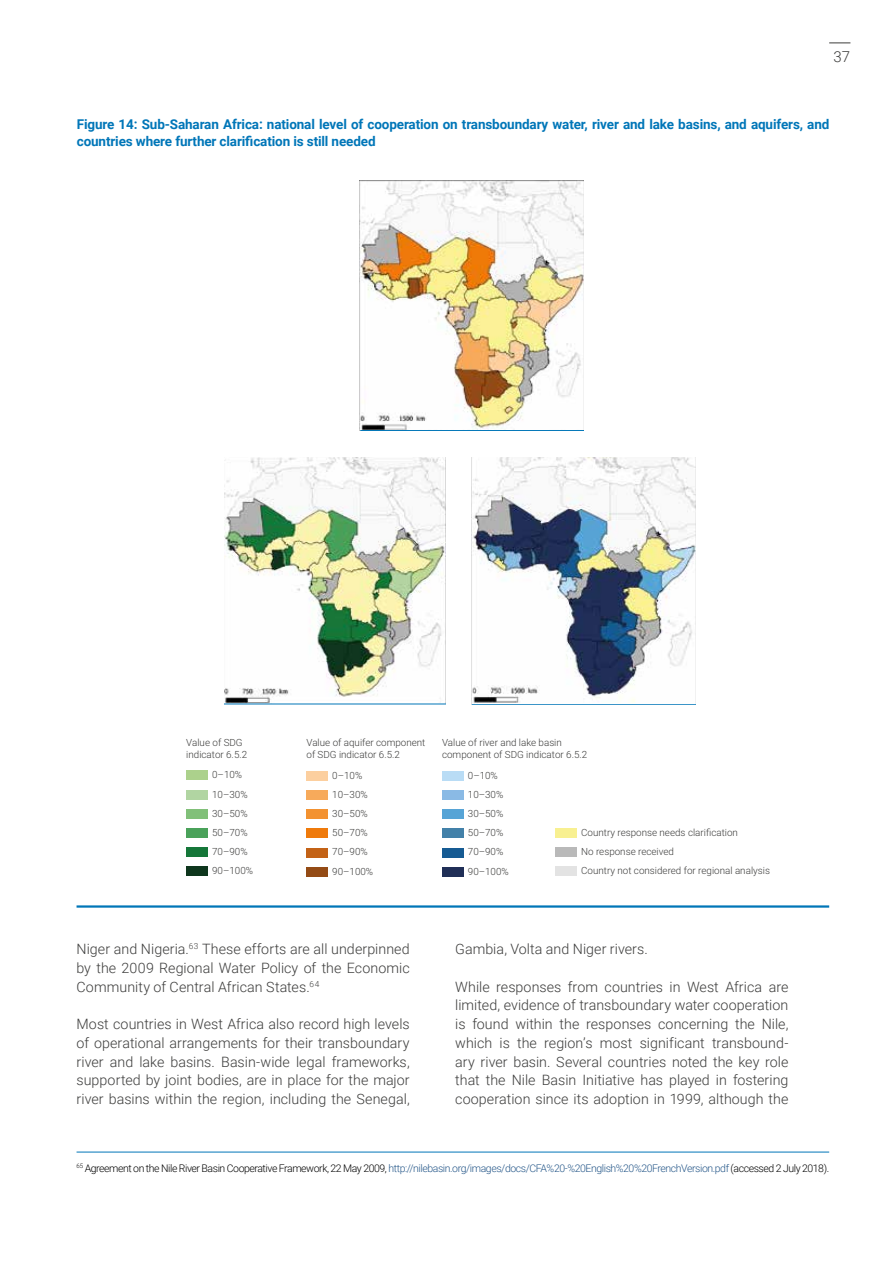
<style>
.page{position:relative;width:893px;height:1263px;background:#fff}
.page>*{position:absolute;margin:0;border:0;box-sizing:border-box;transform-origin:0 0}
.t1{font:300 15px "Roboto";color:#3c3c3b}
.t2{font:300 14.25px/18.8px "Roboto";letter-spacing:.005em;color:#3c3c3b;text-align:justify}
.t3{font:700 13.5px/16.5px "Roboto";letter-spacing:-.01em;color:#0076b8}
.t4{font:300 10.5px "Roboto";letter-spacing:-.04em;color:#000}
.t5{font:300 9.9px/19.2px "Roboto";color:#3c3c3b}
.s1{color:#245688}
</style>
<div class="page">
<svg style="left:829px;top:43px;width:21px;height:1px"></svg>
<img style="left:360px;top:181px;width:223px;height:249px">
<img style="left:472px;top:457px;width:223px;height:246px">
<img style="left:224px;top:457px;width:221px;height:247px">
<div style="left:186px;top:770px;width:22px;height:10px;background:#acd18c"></div>
<div style="left:186px;top:790px;width:22px;height:9px;background:#b1d5a2"></div>
<div style="left:186px;top:809px;width:22px;height:10px;background:#81c079"></div>
<div style="left:186px;top:828px;width:22px;height:10px;background:#4aa25a"></div>
<div style="left:186px;top:847px;width:22px;height:10px;background:#157739"></div>
<div style="left:186px;top:866px;width:22px;height:10px;background:#0e361d"></div>
<div style="left:307px;top:771px;width:21px;height:10px;background:#fccf9f"></div>
<div style="left:307px;top:790px;width:21px;height:10px;background:#f7aa5b"></div>
<div style="left:307px;top:809px;width:21px;height:10px;background:#f39231"></div>
<div style="left:307px;top:828px;width:21px;height:10px;background:#ef7a0b"></div>
<div style="left:307px;top:848px;width:21px;height:9px;background:#c36216"></div>
<div style="left:307px;top:867px;width:21px;height:10px;background:#944b15"></div>
<div style="left:555px;top:828px;width:22px;height:10px;background:#f8f091"></div>
<div style="left:555px;top:847px;width:22px;height:10px;background:#b9b9b9"></div>
<div style="left:555px;top:866px;width:22px;height:10px;background:#e3e3e3"></div>
<div style="left:442px;top:771px;width:22px;height:10px;background:#b9dcf5"></div>
<div style="left:442px;top:790px;width:22px;height:10px;background:#8abae5"></div>
<div style="left:442px;top:809px;width:22px;height:10px;background:#57a4d6"></div>
<div style="left:442px;top:828px;width:22px;height:10px;background:#4381a9"></div>
<div style="left:442px;top:848px;width:22px;height:9px;background:#165b93"></div>
<div style="left:442px;top:867px;width:22px;height:10px;background:#202f57"></div>
<hr style="left:224px;top:704px;width:221px;height:1px;background:#0076b8">
<hr style="left:472px;top:704px;width:223px;height:1px;background:#0076b8">
<hr style="left:360px;top:430px;width:223px;height:1px;background:#0076b8">
<hr style="left:77px;top:1152px;width:752px;height:1px;background:#0076b8">
<hr style="left:77px;top:905px;width:752px;height:3px;background:#0076b8">
<p class="t1" style="left:833px;top:46px;width:18px">37</p>
<p class="t3" style="left:77px;top:116px;width:754px">Figure 14: Sub-Saharan Africa: national level of cooperation on transboundary water, river and lake basins, and aquifers, and countries where further clarification is still needed</p>
<p class="t5" style="left:186px;top:736px;width:62px;line-height:11.9px">Value of SDG indicator 6.5.2</p>
<p class="t5" style="left:212px;top:765px;width:42px">0–10%<br>10–30%<br>30–50%<br>50–70%<br>70–90%<br>90–100%</p>
<p class="t5" style="left:306px;top:736px;width:120px;line-height:11.9px">Value of aquifer component of SDG indicator 6.5.2</p>
<p class="t5" style="left:332px;top:765px;width:42px">0–10%<br>10–30%<br>30–50%<br>50–70%<br>70–90%<br>90–100%</p>
<p class="t5" style="left:442px;top:736px;width:147px;line-height:11.9px">Value of river and lake basin component of SDG indicator 6.5.2</p>
<p class="t5" style="left:468px;top:765px;width:42px">0–10%<br>10–30%<br>30–50%<br>50–70%<br>70–90%<br>90–100%</p>
<p class="t5" style="left:581px;top:822px;width:190px">Country response needs clarification<br>No response received<br>Country not considered for regional analysis</p>
<p class="t2" style="left:77px;top:939px;width:335px">Niger and Nigeria.<sup>63</sup> These efforts are all underpinned by the 2009 Regional Water Policy of the Economic Community of Central African States.<sup>64</sup></p>
<p class="t2" style="left:77px;top:1014px;width:335px">Most countries in West Africa also record high levels of operational arrangements for their transboundary river and lake basins. Basin-wide legal frameworks, supported by joint bodies, are in place for the major river basins within the region, including the Senegal,</p>
<p class="t2" style="left:455px;top:939px;width:194px">Gambia, Volta and Niger rivers.</p>
<p class="t2" style="left:455px;top:977px;width:335px">While responses from countries in West Africa are limited, evidence of transboundary water cooperation is found within the responses concerning the Nile, which is the region’s most significant transbound&shy;ary river basin. Several countries noted the key role that the Nile Basin Initiative has played in fostering cooperation since its adoption in 1999, although the</p>
<p class="t4" style="left:77px;top:1160px;width:754px"><sup>65</sup> Agreement on the Nile River Basin Cooperative Framework, 22 May 2009, <span class="s1">http://nilebasin.org/images/docs/CFA%20-%20English%20%20FrenchVersion.pdf</span> (accessed 2 July 2018).</p>
</div>
